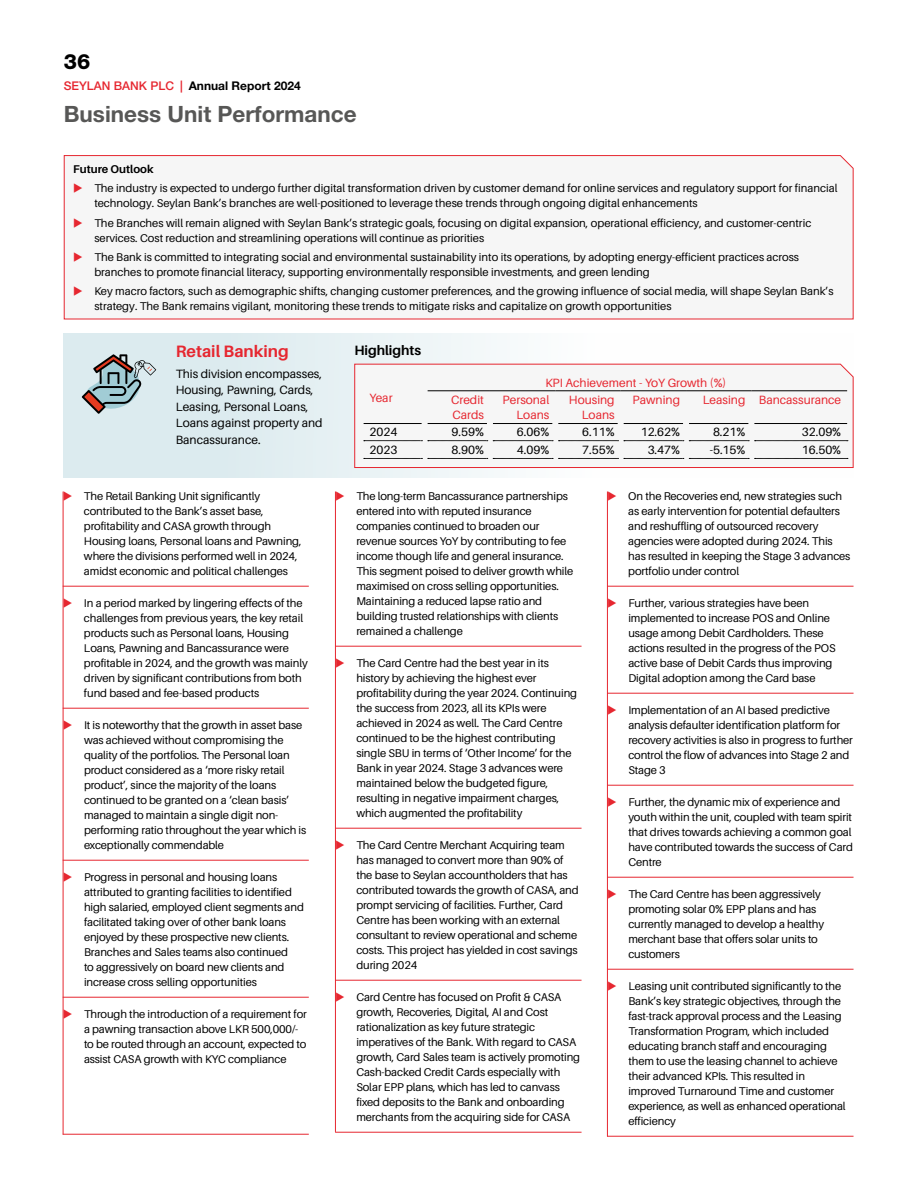
<style>
.page{position:relative;width:918px;height:1188px;background:#fff}
.page>*{position:absolute;margin:0;border:0;box-sizing:border-box;transform-origin:0 0}
.t1{font:700 22.5px "Helvetica Neue LT Pro";color:#575756}
.t2{font:800 21px "Helvetica Neue LT Pro";color:#000}
.t3{font:700 16.5px "Aileron";color:#e62730}
.t4{font:700 13.5px "Aileron";color:#000}
.t5{font:12px/16.5px "Aileron";color:#000}
.t6{font:12px/15px "Aileron";color:#e62730;text-align:right}
.t7{font:700 12px "Helvetica Neue LT Pro";color:#000}
.t8{font:11.25px/15px "Aileron";letter-spacing:-.01em;color:#000}
.t9{font:700 11.25px "Aileron";color:#000}
.s1{font-weight:500;color:#e62730}
</style>
<div class="page">
<hr style="left:63px;top:586px;width:246px;height:1px;background:#e62730">
<hr style="left:63px;top:708px;width:246px;height:1px;background:#e62730">
<hr style="left:63px;top:860px;width:246px;height:1px;background:#e62730">
<hr style="left:63px;top:997px;width:246px;height:1px;background:#e62730">
<hr style="left:63px;top:1134px;width:246px;height:1px;background:#e62730">
<div style="left:63px;top:155px;width:791px;height:165px;background:#f6f6f6"></div>
<hr style="left:63px;top:492px;width:1px;height:643px;background:#e62730">
<div style="left:63px;top:333px;width:791px;height:144px;background:linear-gradient(to right,#d8e9ed,#fff)"></div>
<svg style="left:82px;top:354px;width:74px;height:60px;background:#a7b1b4"></svg>
<svg style="left:354px;top:363px;width:500px;height:105px"></svg>
<hr style="left:335px;top:646px;width:247px;height:1px;background:#e62730">
<hr style="left:335px;top:828px;width:247px;height:1px;background:#e62730">
<hr style="left:335px;top:980px;width:247px;height:1px;background:#e62730">
<hr style="left:335px;top:1132px;width:247px;height:1px;background:#e62730">
<hr style="left:607px;top:586px;width:247px;height:1px;background:#e62730">
<hr style="left:607px;top:693px;width:247px;height:1px;background:#e62730">
<hr style="left:607px;top:785px;width:247px;height:1px;background:#e62730">
<hr style="left:607px;top:877px;width:247px;height:1px;background:#e62730">
<hr style="left:607px;top:969px;width:247px;height:1px;background:#e62730">
<hr style="left:607px;top:1136px;width:247px;height:1px;background:#e62730">
<hr style="left:607px;top:492px;width:1px;height:645px;background:#e62730">
<hr style="left:335px;top:492px;width:1px;height:640px;background:#e62730">
<svg style="left:74px;top:183px;width:8px;height:10px"></svg>
<svg style="left:74px;top:218px;width:8px;height:9px"></svg>
<svg style="left:74px;top:252px;width:8px;height:9px"></svg>
<svg style="left:74px;top:286px;width:8px;height:10px"></svg>
<h2 class="t2" style="left:64px;top:49px;width:28px">36</h2>
<p class="t7" style="left:64px;top:78px;width:238px"><span class="s1">SEYLAN BANK PLC |</span> Annual Report 2024</p>
<h1 class="t1" style="left:64px;top:100px;width:294px">Business Unit Performance</h1>
<p class="t9" style="left:73px;top:163px;width:82px">Future Outlook</p>
<p class="t8" style="left:94px;top:181px;width:745px">The industry is expected to undergo further digital transformation driven by customer demand for online services and regulatory support for financial technology. Seylan Bank’s branches are well-positioned to leverage these trends through ongoing digital enhancements</p>
<p class="t8" style="left:94px;top:215px;width:718px">The Branches will remain aligned with Seylan Bank’s strategic goals, focusing on digital expansion, operational efficiency, and customer-centric services. Cost reduction and streamlining operations will continue as priorities</p>
<p class="t8" style="left:94px;top:250px;width:706px">The Bank is committed to integrating social and environmental sustainability into its operations, by adopting energy-efficient practices across branches to promote financial literacy, supporting environmentally responsible investments, and green lending</p>
<p class="t8" style="left:94px;top:284px;width:741px">Key macro factors, such as demographic shifts, changing customer preferences, and the growing influence of social media, will shape Seylan Bank’s strategy. The Bank remains vigilant, monitoring these trends to mitigate risks and capitalize on growth opportunities</p>
<h3 class="t3" style="left:176px;top:342px;width:115px">Retail Banking</h3>
<p class="t5" style="left:176px;top:366px;width:148px">This division encompasses,<br>Housing, Pawning, Cards,<br>Leasing, Personal Loans,<br>Loans against property and<br>Bancassurance.</p>
<p class="t4" style="left:354px;top:343px;width:68px">Highlights</p>
<p class="t6" style="left:370px;top:390px;width:25px">Year</p>
<p class="t6" style="left:545px;top:375px;width:183px">KPI Achievement - YoY Growth (%)</p>
<p class="t6" style="left:451px;top:393px;width:34px;text-align:left">Credit<br>Cards</p>
<p class="t6" style="left:503px;top:393px;width:48px">Personal<br>Loans</p>
<p class="t6" style="left:569px;top:393px;width:47px">Housing<br>Loans</p>
<p class="t6" style="left:633px;top:393px;width:49px">Pawning</p>
<p class="t6" style="left:703px;top:393px;width:140px">Leasing Bancassurance</p>
<p class="t5" style="left:370px;top:424px;width:29px">2024</p>
<p class="t5" style="left:452px;top:424px;width:34px">9.59%</p>
<p class="t5" style="left:517px;top:424px;width:34px">6.06%</p>
<p class="t5" style="left:582px;top:424px;width:34px">6.11%</p>
<p class="t5" style="left:641px;top:424px;width:41px">12.62%</p>
<p class="t5" style="left:713px;top:424px;width:34px">8.21%</p>
<p class="t5" style="left:802px;top:424px;width:41px">32.09%</p>
<p class="t5" style="left:370px;top:442px;width:29px">2023</p>
<p class="t5" style="left:452px;top:442px;width:34px">8.90%</p>
<p class="t5" style="left:517px;top:442px;width:34px">4.09%</p>
<p class="t5" style="left:582px;top:442px;width:34px">7.55%</p>
<p class="t5" style="left:648px;top:442px;width:34px">3.47%</p>
<p class="t5" style="left:710px;top:442px;width:37px">-5.15%</p>
<p class="t5" style="left:802px;top:442px;width:41px">16.50%</p>
<p class="t8" style="left:356px;top:489px;width:218px">The long-term Bancassurance partnerships entered into with reputed insurance companies continued to broaden our revenue sources YoY by contributing to fee income though life and general insurance.<br>This segment poised to deliver growth while maximised on cross selling opportunities.<br>Maintaining a reduced lapse ratio and building trusted relationships with clients remained a challenge</p>
<p class="t8" style="left:356px;top:656px;width:222px">The Card Centre had the best year in its history by achieving the highest ever profitability during the year 2024. Continuing the success from 2023, all its KPIs were achieved in 2024 as well. The Card Centre continued to be the highest contributing single SBU in terms of ‘Other Income’ for the Bank in year 2024. Stage 3 advances were maintained below the budgeted figure, resulting in negative impairment charges, which augmented the profitability</p>
<p class="t8" style="left:356px;top:838px;width:224px">The Card Centre Merchant Acquiring team has managed to convert more than 90% of the base to Seylan accountholders that has contributed towards the growth of CASA, and prompt servicing of facilities. Further, Card Centre has been working with an external consultant to review operational and scheme costs. This project has yielded in cost savings during 2024</p>
<p class="t8" style="left:356px;top:990px;width:225px">Card Centre has focused on Profit &amp; CASA growth, Recoveries, Digital, AI and Cost rationalization as key future strategic imperatives of the Bank. With regard to CASA growth, Card Sales team is actively promoting Cash-backed Credit Cards especially with Solar EPP plans, which has led to canvass fixed deposits to the Bank and onboarding merchants from the acquiring side for CASA</p>
<p class="t8" style="left:84px;top:489px;width:219px">The Retail Banking Unit significantly contributed to the Bank’s asset base, profitability and CASA growth through Housing loans, Personal loans and Pawning, where the divisions performed well in 2024, amidst economic and political challenges</p>
<p class="t8" style="left:84px;top:596px;width:225px">In a period marked by lingering effects of the challenges from previous years, the key retail products such as Personal loans, Housing Loans, Pawning and Bancassurance were profitable in 2024, and the growth was mainly driven by significant contributions from both fund based and fee-based products</p>
<p class="t8" style="left:84px;top:718px;width:224px">It is noteworthy that the growth in asset base was achieved without compromising the quality of the portfolios. The Personal loan product considered as a ‘more risky retail product’, since the majority of the loans continued to be granted on a ‘clean basis’ managed to maintain a single digit non&shy;performing ratio throughout the year which is exceptionally commendable</p>
<p class="t8" style="left:84px;top:870px;width:221px">Progress in personal and housing loans attributed to granting facilities to identified high salaried, employed client segments and facilitated taking over of other bank loans enjoyed by these prospective new clients.<br>Branches and Sales teams also continued<br>to aggressively on board new clients and increase cross selling opportunities</p>
<p class="t8" style="left:84px;top:1007px;width:224px">Through the introduction of a requirement for a pawning transaction above LKR 500,000/- to be routed through an account, expected to assist CASA growth with KYC compliance</p>
<p class="t8" style="left:628px;top:489px;width:224px">On the Recoveries end, new strategies such as early intervention for potential defaulters and reshuffling of outsourced recovery agencies were adopted during 2024. This has resulted in keeping the Stage 3 advances portfolio under control</p>
<p class="t8" style="left:628px;top:596px;width:209px">Further, various strategies have been implemented to increase POS and Online usage among Debit Cardholders. These actions resulted in the progress of the POS active base of Debit Cards thus improving Digital adoption among the Card base</p>
<p class="t8" style="left:628px;top:703px;width:226px">Implementation of an AI based predictive analysis defaulter identification platform for recovery activities is also in progress to further control the flow of advances into Stage 2 and Stage 3</p>
<p class="t8" style="left:628px;top:795px;width:226px">Further, the dynamic mix of experience and youth within the unit, coupled with team spirit that drives towards achieving a common goal have contributed towards the success of Card Centre</p>
<p class="t8" style="left:628px;top:887px;width:197px">The Card Centre has been aggressively promoting solar 0% EPP plans and has currently managed to develop a healthy merchant base that offers solar units to customers</p>
<p class="t8" style="left:628px;top:979px;width:219px">Leasing unit contributed significantly to the Bank’s key strategic objectives, through the fast-track approval process and the Leasing Transformation Program, which included educating branch staff and encouraging them to use the leasing channel to achieve their advanced KPIs. This resulted in improved Turnaround Time and customer experience, as well as enhanced operational efficiency</p>
</div>
